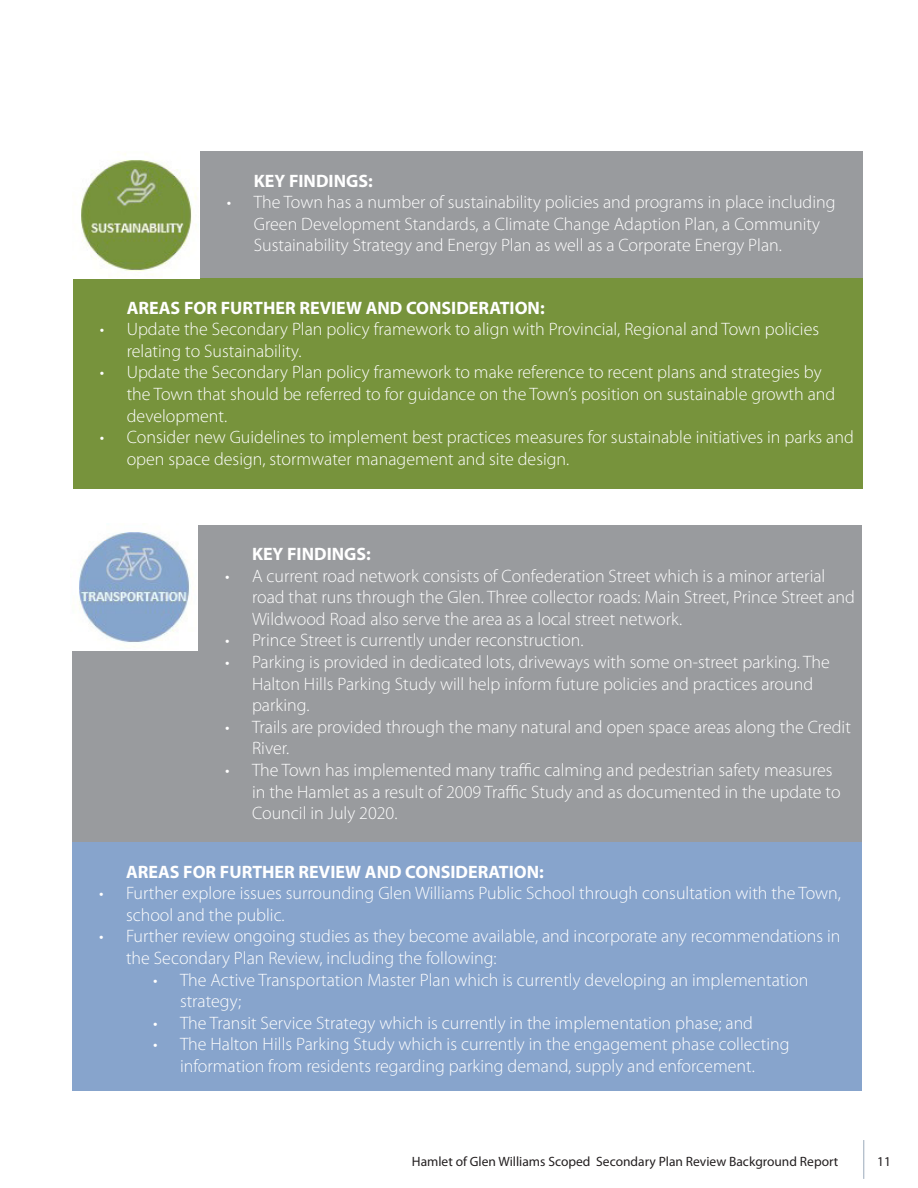
<style>
.page{position:relative;width:918px;height:1188px;background:#fff}
.page>*{position:absolute;margin:0;border:0;box-sizing:border-box;transform-origin:0 0}
.t1{font:300 18px/21.6px "Myriad Pro";color:#fff}
.MAIN_HEADINGS{font:700 18px "Myriad Pro";color:#fff}
.t2{font:13.5px "Myriad Pro";color:#231f20}
</style>
<div class="page">
<hr style="left:863px;top:1140px;width:1px;height:39px;background:#1e4164">
<div style="left:200px;top:151px;width:663px;height:128px;background:#999b9e"></div>
<div style="left:73px;top:279px;width:790px;height:210px;background:#77933c"></div>
<img style="left:81px;top:153px;width:116px;height:125px">
<div style="left:72px;top:525px;width:790px;height:335px;background:#999b9e"></div>
<div style="left:72px;top:842px;width:790px;height:249px;background:#87a4cc"></div>
<img style="left:72px;top:525px;width:126px;height:126px">
<p class="MAIN_HEADINGS" style="left:254px;top:169px;width:120px">KEY FINDINGS:</p>
<p class="t1" style="left:254px;top:191px;width:583px;text-indent:-27px">• The Town has a number of sustainability policies and programs in place including<br>Green Development Standards, a Climate Change Adaption Plan, a Community<br>Sustainability Strategy and Energy Plan as well as a Corporate Energy Plan.</p>
<p class="MAIN_HEADINGS" style="left:127px;top:296px;width:419px">AREAS FOR FURTHER REVIEW AND CONSIDERATION:</p>
<p class="t1" style="left:127px;top:318px;width:694px;text-indent:-27px">• Update the Secondary Plan policy framework to align with Provincial, Regional and Town policies relating to Sustainability.</p>
<p class="t1" style="left:127px;top:361px;width:710px;text-indent:-27px">• Update the Secondary Plan policy framework to make reference to recent plans and strategies by the Town that should be referred to for guidance on the Town’s position on sustainable growth and development.</p>
<p class="t1" style="left:127px;top:426px;width:729px;text-indent:-27px">• Consider new Guidelines to implement best practices measures for sustainable initiatives in parks and open space design, stormwater management and site design.</p>
<p class="MAIN_HEADINGS" style="left:252px;top:542px;width:120px">KEY FINDINGS:</p>
<p class="t1" style="left:252px;top:565px;width:605px;text-indent:-27px">• A current road network consists of Confederation Street which is a minor arterial road that runs through the Glen. Three collector roads: Main Street, Prince Street and<br>Wildwood Road also serve the area as a local street network.</p>
<p class="t1" style="left:225px;top:630px;width:360px">• Prince Street is currently under reconstruction.</p>
<p class="t1" style="left:252px;top:651px;width:579px;text-indent:-27px">• Parking is provided in dedicated lots, driveways with some on-street parking. The<br>Halton Hills Parking Study will help inform future policies and practices around parking.</p>
<p class="t1" style="left:252px;top:716px;width:600px;text-indent:-27px">• Trails are provided through the many natural and open space areas along the Credit<br>River.</p>
<p class="t1" style="left:252px;top:759px;width:590px;text-indent:-27px">• The Town has implemented many traffic calming and pedestrian safety measures in the Hamlet as a result of 2009 Traffic Study and as documented in the update to<br>Council in July 2020.</p>
<p class="MAIN_HEADINGS" style="left:126px;top:860px;width:419px">AREAS FOR FURTHER REVIEW AND CONSIDERATION:</p>
<p class="t1" style="left:126px;top:882px;width:717px;text-indent:-27px">• Further explore issues surrounding Glen Williams Public School through consultation with the Town, school and the public.</p>
<p class="t1" style="left:126px;top:925px;width:716px;text-indent:-27px">• Further review ongoing studies as they become available, and incorporate any recommendations in the Secondary Plan Review, including the following:</p>
<p class="t1" style="left:180px;top:969px;width:630px;text-indent:-27px">• The Active Transportation Master Plan which is currently developing an implementation strategy;</p>
<p class="t1" style="left:153px;top:1012px;width:602px">• The Transit Service Strategy which is currently in the implementation phase; and</p>
<p class="t1" style="left:153px;top:1033px;width:638px;text-align:center">• The Halton Hills Parking Study which is currently in the engagement phase collecting information from residents regarding parking demand, supply and enforcement.</p>
<p class="t2" style="left:412px;top:1154px;width:428px">Hamlet of Glen Williams Scoped Secondary Plan Review Background Report</p>
<p class="t2" style="left:877px;top:1153px;width:15px">11</p>
</div>
